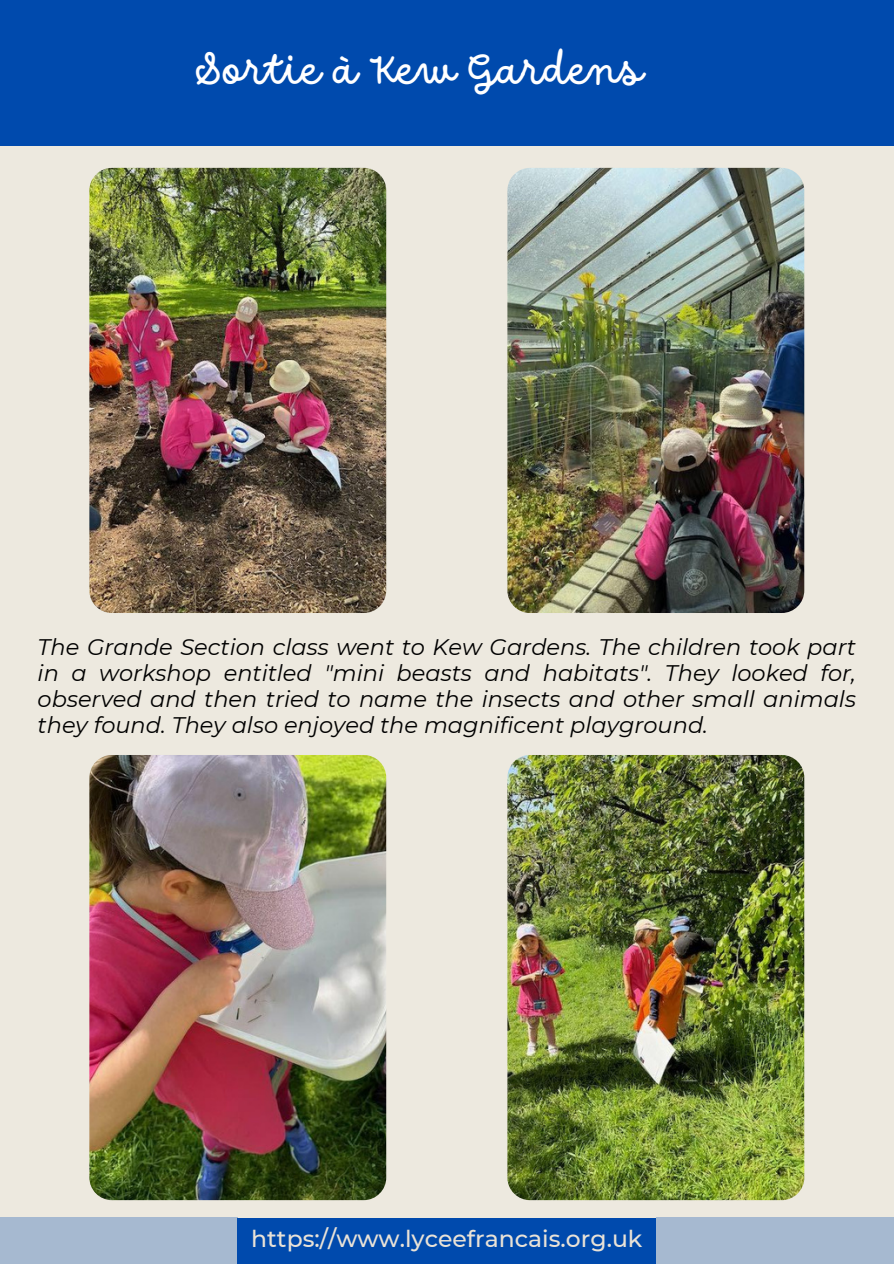
<style>
.page{position:relative;width:894px;height:1264px;background:#fff}
.page>*{position:absolute;margin:0;border:0;box-sizing:border-box;transform-origin:0 0}
.t1{font:45px "DO Script Regular";color:#fff}
.t2{font:500 23.55px "Montserrat";color:#e9e2d7}
.t3{font:italic 22.5px/25.8px "Montserrat";color:#000;text-align:justify}
</style>
<div class="page">
<div style="left:0;top:0;width:893px;height:1263px;background:#ede9df"></div>
<div style="left:0;top:0;width:893px;height:145px;background:#004aad"></div>
<div style="left:237px;top:1217px;width:419px;height:46px;background:#004aad"></div>
<div style="left:656px;top:1217px;width:237px;height:46px;background:#a6b9d0"></div>
<div style="left:0;top:1217px;width:237px;height:46px;background:#a6b9d0"></div>
<img style="left:89px;top:168px;width:297px;height:445px;border-radius:23px">
<img style="left:507px;top:168px;width:297px;height:445px;border-radius:23px">
<img style="left:507px;top:755px;width:297px;height:445px;border-radius:23px">
<img style="left:89px;top:755px;width:297px;height:445px;border-radius:23px">
<p class="t1" style="left:197px;top:43px;width:449px">Sortie à Kew Gardens</p>
<p class="t3" style="left:38px;top:634px;width:819px">The Grande Section class went to Kew Gardens. The children took part in a workshop entitled "mini beasts and habitats". They looked for, observed and then tried to name the insects and other small animals they found. They also enjoyed the magnificent playground.</p>
<h1 class="t2" style="left:251px;top:1224px;width:392px">https://www.lyceefrancais.org.uk</h1>
</div>
